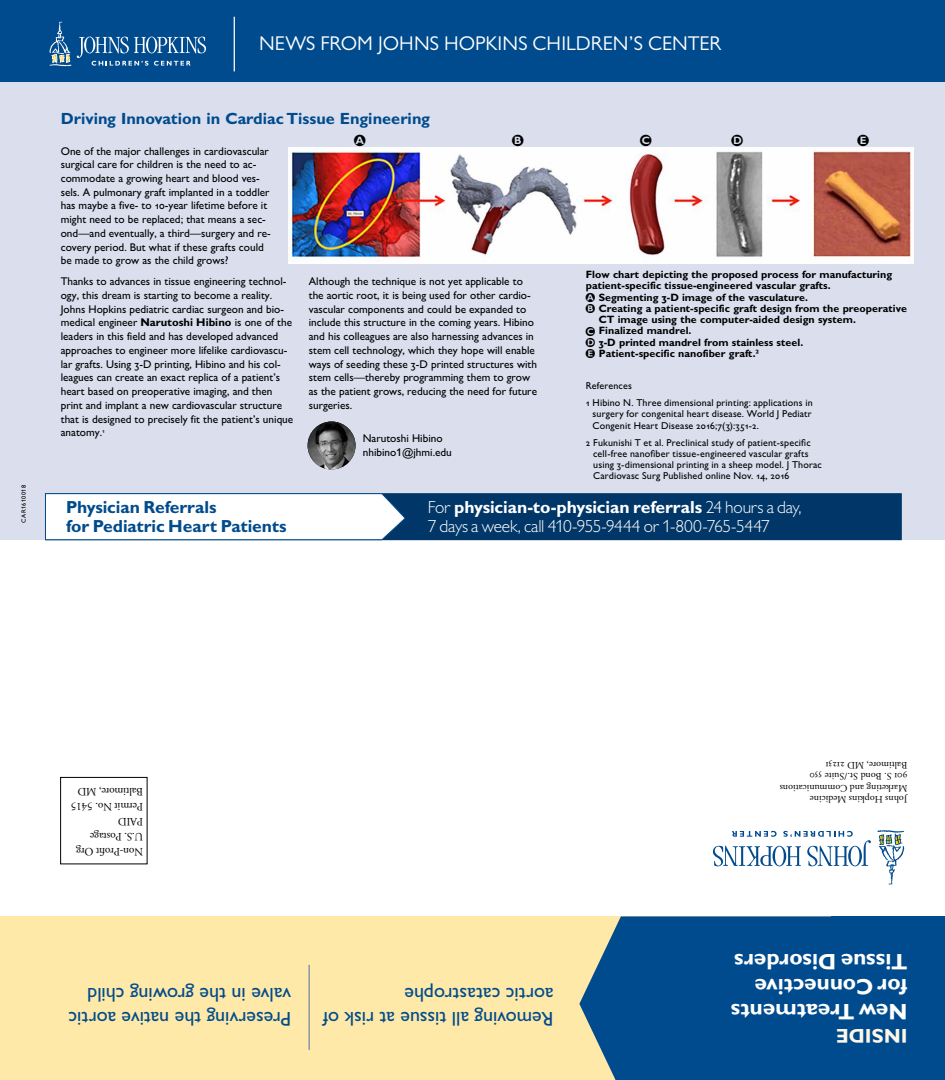
<style>
.page{position:relative;width:945px;height:1080px;background:#fff}
.page>*{position:absolute;margin:0;border:0;box-sizing:border-box;transform-origin:0 0}
.t1{font:700 22.5px/25px "Gill Sans MT Std";letter-spacing:-.005em;color:#fff}
.t2{font:500 20px/23.8px "Gill Sans MT Std";letter-spacing:-.005em;color:#004b8d}
.t3{font:20px "Gill Sans MT Std";color:#fff}
.t4{font:700 20px "Gill Sans MT Std";letter-spacing:.005em;color:#fff7e6}
.t5{font:300 17.5px/18.8px "Gill Sans MT Std";letter-spacing:-.015em;color:#fff}
.t6{font:700 17.5px/18.8px "Gill Sans MT Std";letter-spacing:-.01em;color:#004b8d}
.t7{font:700 16.25px "Gill Sans MT Std";color:#004b8d}
.t8{font:700 16.25px "Gillcircle";color:#000}
.t9{font:500 11.25px/13.8px "Gill Sans MT Std";color:#000}
.t10{font:11.25px/15px "Adobe Garamond Pro";letter-spacing:-.015em;color:#000}
.t11{font:700 10.62px "Gill Sans MT Std";color:#000}
.t12{font:500 10px/11.2px "Gill Sans MT Std";letter-spacing:.015em;color:#000}
.t13{font:10px/11.2px "Adobe Garamond Pro";color:#000}
.t14{font:500 6.25px "Gill Sans MT Std";letter-spacing:.06em;color:#000}
.s1{font-weight:700}
.s2{font-family:"Gillcircle";font-size:13.12px}
</style>
<div class="page">
<div style="left:0;top:15px;width:945px;height:525px;background:#dadeed"></div>
<div style="left:0;top:0;width:945px;height:81px;background:#004b8d"></div>
<svg style="left:77px;top:37px;width:129px;height:29px"></svg>
<svg style="left:49px;top:22px;width:22px;height:44px"></svg>
<hr style="left:234px;top:17px;width:1px;height:54px;background:#fff">
<div style="left:0;top:916px;width:945px;height:164px;background:#ffe9a8"></div>
<div style="left:831px;top:916px;width:114px;height:164px;background:#004b8d"></div>
<svg style="left:579px;top:916px;width:252px;height:164px;background:#15588f"></svg>
<hr style="left:309px;top:965px;width:1px;height:85px;background:#4a6ea7">
<div style="left:60px;top:777px;width:87px;height:87px;border:1px solid #000"></div>
<svg style="left:713px;top:831px;width:158px;height:35px"></svg>
<svg style="left:877px;top:830px;width:27px;height:55px"></svg>
<div style="left:45px;top:493px;width:857px;height:47px;background:#003768;border:1px solid #003768"></div>
<svg style="left:45px;top:493px;width:362px;height:48px;background:#e8eef3"></svg>
<img style="left:289px;top:148px;width:624px;height:115px">
<img style="left:308px;top:422px;width:48px;height:47px;border-radius:24px">
<p class="t14" style="left:20px;top:523px;width:39px;rotate:-90deg">CAR1610018</p>
<h2 class="t3" style="left:259px;top:32px;width:464px">NEWS FROM JOHNS HOPKINS CHILDREN’S CENTER</h2>
<h3 class="t7" style="left:61px;top:109px;width:371px">Driving Innovation in Cardiac Tissue Engineering</h3>
<p class="t9" style="left:61px;top:144px;width:211px">One of the major challenges in cardiovascular surgical care for children is the need to ac&shy;commodate a growing heart and blood ves&shy;sels. A pulmonary graft implanted in a toddler has maybe a five- to 10-year lifetime before it might need to be replaced; that means a sec&shy;ond—and eventually, a third—surgery and re&shy;covery period. But what if these grafts could be made to grow as the child grows?</p>
<p class="t9" style="left:61px;top:274px;width:234px">Thanks to advances in tissue engineering technol&shy;ogy, this dream is starting to become a reality.<br>Johns Hopkins pediatric cardiac surgeon and bio&shy;medical engineer <span class="s1">Narutoshi Hibino</span> is one of the leaders in this field and has developed advanced approaches to engineer more lifelike cardiovascu&shy;lar grafts. Using 3-D printing, Hibino and his col&shy;leagues can create an exact replica of a patient’s heart based on preoperative imaging, and then print and implant a new cardiovascular structure that is designed to precisely fit the patient’s unique anatomy.<sup>1</sup></p>
<p class="t9" style="left:309px;top:274px;width:230px">Although the technique is not yet applicable to the aortic root, it is being used for other cardio&shy;vascular components and could be expanded to include this structure in the coming years. Hibino and his colleagues are also harnessing advances in stem cell technology, which they hope will enable ways of seeding these 3-D printed structures with stem cells—thereby programming them to grow as the patient grows, reducing the need for future surgeries.</p>
<h3 class="t8" style="left:354px;top:131px;width:14px">A</h3>
<h3 class="t8" style="left:512px;top:131px;width:14px">B</h3>
<h3 class="t8" style="left:640px;top:131px;width:14px">C</h3>
<h3 class="t8" style="left:732px;top:131px;width:14px">D</h3>
<h3 class="t8" style="left:857px;top:131px;width:14px">E</h3>
<p class="t11" style="left:586px;top:268px;width:308px">Flow chart depicting the proposed process for manufacturing</p>
<p class="t11" style="left:586px;top:279px;width:246px">patient-specific tissue-engineered vascular grafts.</p>
<p class="t11" style="left:586px;top:290px;width:224px"><span class="s2">A</span> Segmenting 3-D image of the vasculature.</p>
<p class="t11" style="left:586px;top:302px;width:323px"><span class="s2">B</span> Creating a patient-specific graft design from the preoperative</p>
<p class="t11" style="left:599px;top:313px;width:259px">CT image using the computer-aided design system.</p>
<p class="t11" style="left:586px;top:324px;width:107px"><span class="s2">C</span> Finalized mandrel.</p>
<p class="t11" style="left:586px;top:335px;width:219px"><span class="s2">D</span> 3-D printed mandrel from stainless steel.</p>
<p class="t11" style="left:586px;top:347px;width:175px"><span class="s2">E</span> Patient-specific nanofiber graft.2</p>
<p class="t12" style="left:586px;top:377px;width:228px;line-height:16.9px">References<br>1 Hibino N. Three dimensional printing: applications in</p>
<p class="t12" style="left:593px;top:408px;width:221px">surgery for congenital heart disease. World J Pediatr<br>Congenit Heart Disease 2016;7(3):351-2.</p>
<p class="t12" style="left:593px;top:436px;width:230px;text-indent:-7px">2 Fukunishi T et al. Preclinical study of patient-specific cell-free nanofiber tissue-engineered vascular grafts using 3-dimensional printing in a sheep model. J Thorac Cardiovasc Surg Published online Nov. 14, 2016</p>
<p class="t9" style="left:363px;top:432px;width:91px">Narutoshi Hibino nhibino1@jhmi.edu</p>
<h3 class="t6" style="left:66px;top:497px;width:222px">Physician Referrals<br>for Pediatric Heart Patients</h3>
<h3 class="t5" style="left:428px;top:497px;width:375px">For <span class="s1">physician‑to‑physician referrals</span> 24 hours a day,<br>7 days a week, call 410‑955‑9444 or 1-800-765-5447</h3>
<p class="t10" style="left:143px;top:859px;width:74px;rotate:-180deg">Non-Profit Org<br>U.S. Postage<br>PAID<br>Permit No. 5415<br>Baltimore, MD</p>
<h2 class="t2" style="left:291px;top:1031px;width:224px;rotate:-180deg">Preserving the native aortic valve in the growing child</h2>
<h2 class="t2" style="left:553px;top:1031px;width:232px;rotate:-180deg">Removing all tissue at risk of aortic catastrophe</h2>
<p class="t13" style="left:907px;top:804px;width:129px;rotate:-180deg">Johns Hopkins Medicine<br>Marketing and Communications<br>901 S. Bond St./Suite 550<br>Baltimore, MD 21231</p>
<h1 class="t1" style="left:907px;top:1024px;width:178px;rotate:-180deg">New Treatments for Connective<br>Tissue Disorders</h1>
<h2 class="t4" style="left:907px;top:1048px;width:73px;rotate:-180deg">INSIDE</h2>
</div>
